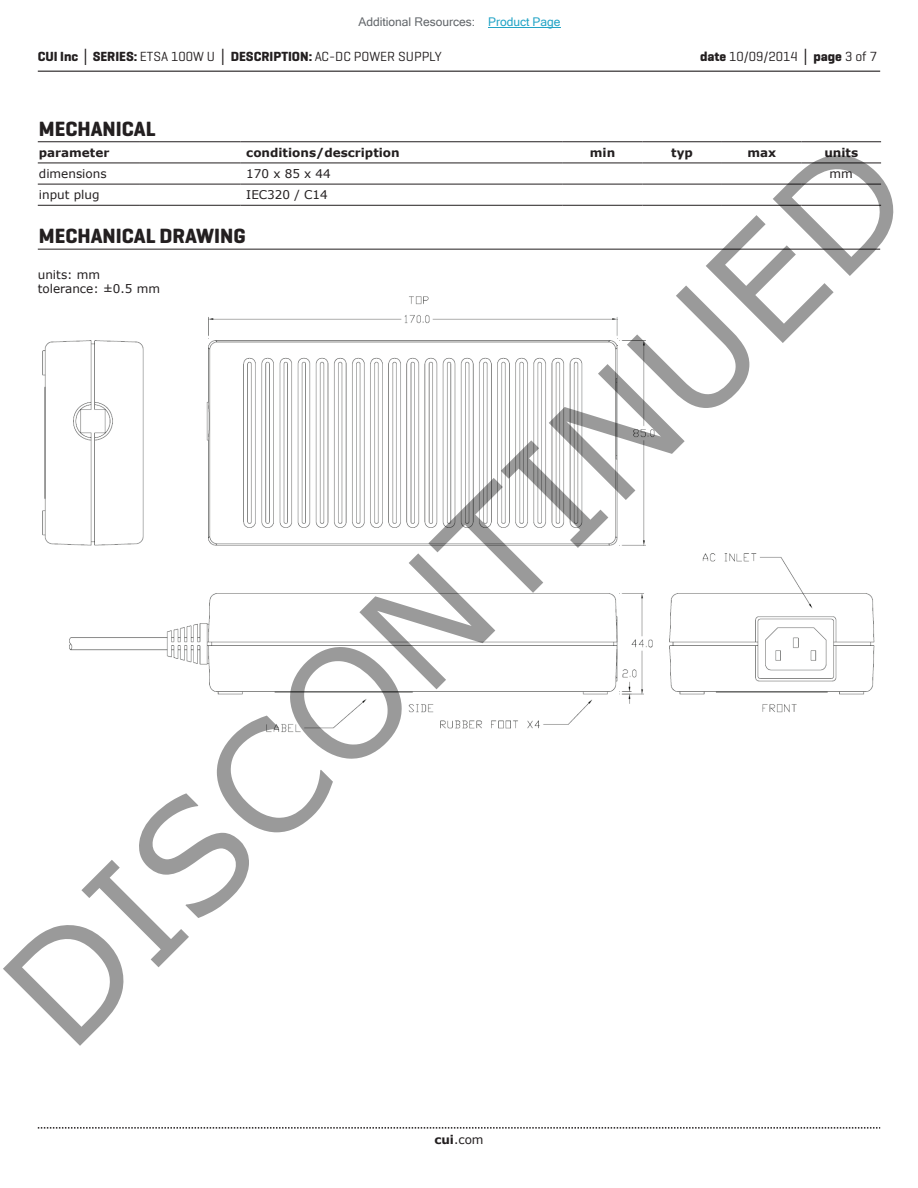
<style>
.page{position:relative;width:918px;height:1188px;background:#fff}
.page>*{position:absolute;margin:0;border:0;box-sizing:border-box;transform-origin:0 0}
.t1{font:150px "Verdana";color:rgb(0 0 0/.4)}
.t2{font:700 21px "Geogrotesque";color:#231f20}
.t3{font:700 13.5px "Geogrotesque";color:#231f20}
.t4{font:13.5px "Geogrotesque";color:#231f20}
.t5{font:12px/14.4px "Verdana";color:#231f20}
.t6{font:700 12px "Verdana";color:#231f20}
.t7{font:12px "Microsoft Sans Serif";color:#63676b}
.s1{color:#23a4c6}
.s2{font-family:"Verdana"}
.s3{font-weight:400}
.s4{font-weight:700}
.s5{font-family:"Verdana";font-weight:700}
</style>
<div class="page">
<hr style="left:38px;top:71px;width:842px;height:1px;background:#231f20">
<svg style="left:38px;top:1127px;width:842px;height:2px"></svg>
<img style="left:42px;top:296px;width:833px;height:437px">
<hr style="left:38px;top:249px;width:842px;height:1px;background:#231f20">
<hr style="left:38px;top:184px;width:101px;height:1px;background:#231f20">
<hr style="left:139px;top:184px;width:101px;height:1px;background:#231f20">
<hr style="left:240px;top:184px;width:323px;height:1px;background:#231f20">
<hr style="left:38px;top:141px;width:101px;height:1px;background:#231f20">
<hr style="left:139px;top:141px;width:101px;height:1px;background:#231f20">
<hr style="left:240px;top:141px;width:323px;height:1px;background:#231f20">
<hr style="left:563px;top:141px;width:79px;height:1px;background:#231f20">
<hr style="left:642px;top:141px;width:80px;height:1px;background:#231f20">
<hr style="left:722px;top:141px;width:80px;height:1px;background:#231f20">
<hr style="left:802px;top:141px;width:79px;height:1px;background:#231f20">
<hr style="left:563px;top:184px;width:79px;height:1px;background:#231f20">
<hr style="left:642px;top:184px;width:80px;height:1px;background:#231f20">
<hr style="left:722px;top:184px;width:80px;height:1px;background:#231f20">
<hr style="left:802px;top:184px;width:79px;height:1px;background:#231f20">
<hr style="left:38px;top:163px;width:101px;height:1px;background:#231f20">
<hr style="left:139px;top:163px;width:101px;height:1px;background:#231f20">
<hr style="left:240px;top:163px;width:323px;height:1px;background:#231f20">
<hr style="left:563px;top:163px;width:79px;height:1px;background:#231f20">
<hr style="left:642px;top:163px;width:80px;height:1px;background:#231f20">
<hr style="left:722px;top:163px;width:80px;height:1px;background:#231f20">
<hr style="left:802px;top:163px;width:79px;height:1px;background:#231f20">
<hr style="left:38px;top:205px;width:101px;height:1px;background:#231f20">
<hr style="left:139px;top:205px;width:101px;height:1px;background:#231f20">
<hr style="left:240px;top:205px;width:323px;height:1px;background:#231f20">
<hr style="left:563px;top:205px;width:79px;height:1px;background:#231f20">
<hr style="left:642px;top:205px;width:80px;height:1px;background:#231f20">
<hr style="left:722px;top:205px;width:80px;height:1px;background:#231f20">
<hr style="left:802px;top:205px;width:79px;height:1px;background:#231f20">
<hr style="left:488px;top:27px;width:73px;height:1px;background:#23a4c6">
<p class="t7" style="left:358px;top:15px;width:204px">Additional Resources: <span class="s1">Product Page</span></p>
<p class="t3" style="left:38px;top:48px;width:405px">CUI Inc <span class="s2">│</span> SERIES: <span class="s3">ETSA 100W U</span> <span class="s2">│</span> DESCRIPTION: <span class="s3">AC-DC POWER SUPPLY</span></p>
<p class="t4" style="left:700px;top:48px;width:179px"><span class="s4">date</span> 10/09/2014 <span class="s5">│</span> <span class="s4">page</span> 3 of 7</p>
<h2 class="t2" style="left:39px;top:116px;width:118px">MECHANICAL</h2>
<p class="t6" style="left:39px;top:144px;width:72px">parameter</p>
<p class="t6" style="left:246px;top:144px;width:155px">conditions/description</p>
<p class="t6" style="left:590px;top:144px;width:27px">min</p>
<p class="t6" style="left:671px;top:144px;width:23px">typ</p>
<p class="t6" style="left:747px;top:144px;width:30px">max</p>
<p class="t6" style="left:824px;top:144px;width:35px">units</p>
<p class="t5" style="left:39px;top:166px;width:69px">dimensions</p>
<p class="t5" style="left:246px;top:166px;width:86px">170 x 85 x 44</p>
<p class="t5" style="left:830px;top:166px;width:25px">mm</p>
<p class="t5" style="left:39px;top:188px;width:62px">input plug</p>
<p class="t5" style="left:246px;top:188px;width:83px">IEC320 / C14</p>
<h1 class="t1" style="left:-42px;top:945px;width:1206px;rotate:-45deg">DISCONTINUED</h1>
<h2 class="t2" style="left:39px;top:223px;width:208px">MECHANICAL DRAWING</h2>
<p class="t5" style="left:38px;top:267px;width:124px">units: mm tolerance: ±0.5 mm</p>
<p class="t5" style="left:434px;top:1132px;width:51px"><span class="s4">cui</span>.com</p>
</div>
